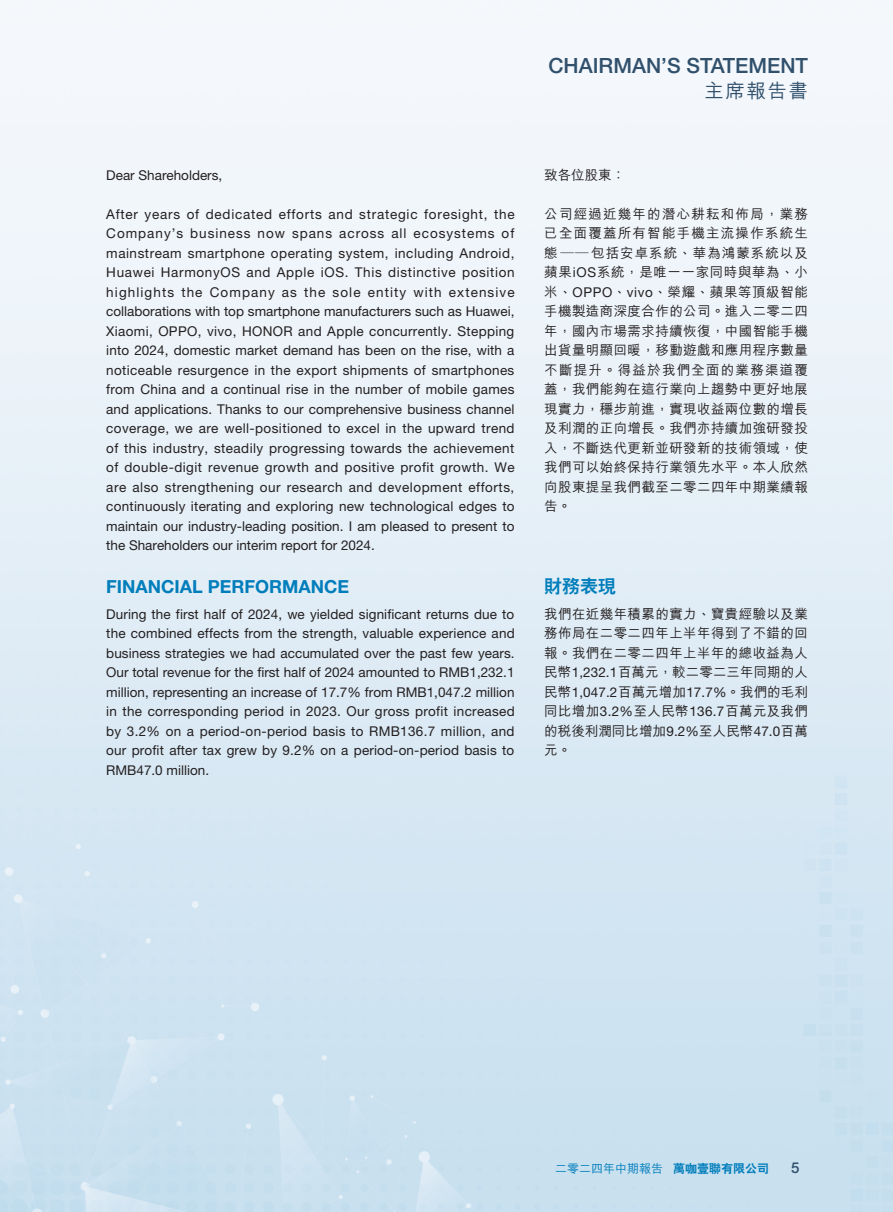
<style>
.page{position:relative;width:893px;height:1212px;background:#fff}
.page>*{position:absolute;margin:0;border:0;box-sizing:border-box;transform-origin:0 0}
.t1{font:500 21px "Helvetica Neue LT Std";color:#30506c}
.t2{font:500 19.5px "M Hei HK";letter-spacing:.08em;color:#30506c}
.t3{font:700 18px "Helvetica Neue LT Std";color:#007dbb}
.t4{font:800 18px "C Hei 2 HK";color:#007dbb}
.t5{font:500 15px "Helvetica Neue LT Std";color:#30506c}
.t6{font:13.5px/19.5px "Helvetica Neue LT Std";color:#231f20;text-align:justify}
.t7{font:500 13.5px/19.5px "M Hei HK";letter-spacing:.025em;color:#231f20;text-align:justify}
.t8{font:500 12px "M Hei HK";color:#007dbb}
.s1{font-family:"Helvetica Neue LT Std";font-weight:400}
.s2{font-family:"C Hei 2 HK";font-weight:800}
</style>
<div class="page">
<p class="t6" style="left:106px;top:165px;width:118px">Dear Shareholders,</p>
<p class="t6" style="left:106px;top:204px;width:410px">After years of dedicated efforts and strategic foresight, the Company’s business now spans across all ecosystems of mainstream smartphone operating system, including Android, Huawei HarmonyOS and Apple iOS. This distinctive position highlights the Company as the sole entity with extensive collaborations with top smartphone manufacturers such as Huawei, Xiaomi, OPPO, vivo, HONOR and Apple concurrently. Stepping into 2024, domestic market demand has been on the rise, with a noticeable resurgence in the export shipments of smartphones from China and a continual rise in the number of mobile games and applications. Thanks to our comprehensive business channel coverage, we are well-positioned to excel in the upward trend of this industry, steadily progressing towards the achievement of double-digit revenue growth and positive profit growth. We are also strengthening our research and development efforts, continuously iterating and exploring new technological edges to maintain our industry-leading position. I am pleased to present to the Shareholders our interim report for 2024.</p>
<h3 class="t3" style="left:106px;top:576px;width:244px">FINANCIAL PERFORMANCE</h3>
<p class="t6" style="left:106px;top:604px;width:410px">During the first half of 2024, we yielded significant returns due to the combined effects from the strength, valuable experience and business strategies we had accumulated over the past few years.<br>Our total revenue for the first half of 2024 amounted to RMB1,232.1 million, representing an increase of 17.7% from RMB1,047.2 million in the corresponding period in 2023. Our gross profit increased by 3.2% on a period-on-period basis to RMB136.7 million, and our profit after tax grew by 9.2% on a period-on-period basis to RMB47.0 million.</p>
<h1 class="t1" style="left:548px;top:53px;width:261px">CHAIRMAN’S STATEMENT</h1>
<h2 class="t2" style="left:704px;top:77px;width:105px">主席報告書</h2>
<p class="t7" style="left:544px;top:164px;width:82px">致各位股東：</p>
<p class="t7" style="left:544px;top:203px;width:265px">公司經過近幾年的潛心耕耘和佈局，業務已全面覆蓋所有智能手機主流操作系統生態——包括安卓系統、華為鴻蒙系統以及蘋果<span class="s1">iOS</span>系統，是唯一一家同時與華為、小米、<span class="s1">OPPO</span>、<span class="s1">vivo</span>、榮耀、蘋果等頂級智能手機製造商深度合作的公司。進入二零二四年，國內市場需求持續恢復，中國智能手機出貨量明顯回暖，移動遊戲和應用程序數量不斷提升。得益於我們全面的業務渠道覆蓋，我們能夠在這行業向上趨勢中更好地展現實力，穩步前進，實現收益兩位數的增長及利潤的正向增長。我們亦持續加強研發投入，不斷迭代更新並研發新的技術領域，使我們可以始終保持行業領先水平。本人欣然向股東提呈我們截至二零二四年中期業績報告。</p>
<h3 class="t4" style="left:544px;top:575px;width:73px">財務表現</h3>
<p class="t7" style="left:544px;top:603px;width:265px">我們在近幾年積累的實力、寶貴經驗以及業務佈局在二零二四年上半年得到了不錯的回報。我們在二零二四年上半年的總收益為人民幣<span class="s1">1,232.1</span>百萬元，較二零二三年同期的人民幣<span class="s1">1,047.2</span>百萬元增加<span class="s1">17.7%</span>。我們的毛利同比增加<span class="s1">3.2%</span>至人民幣<span class="s1">136.7</span>百萬元及我們的稅後利潤同比增加<span class="s1">9.2%</span>至人民幣<span class="s1">47.0</span>百萬元。</p>
<p class="t8" style="left:555px;top:1160px;width:216px">二零二四年中期報告 <span class="s2">萬咖壹聯有限公司</span></p>
<p class="t5" style="left:791px;top:1158px;width:10px">5</p>
</div>
